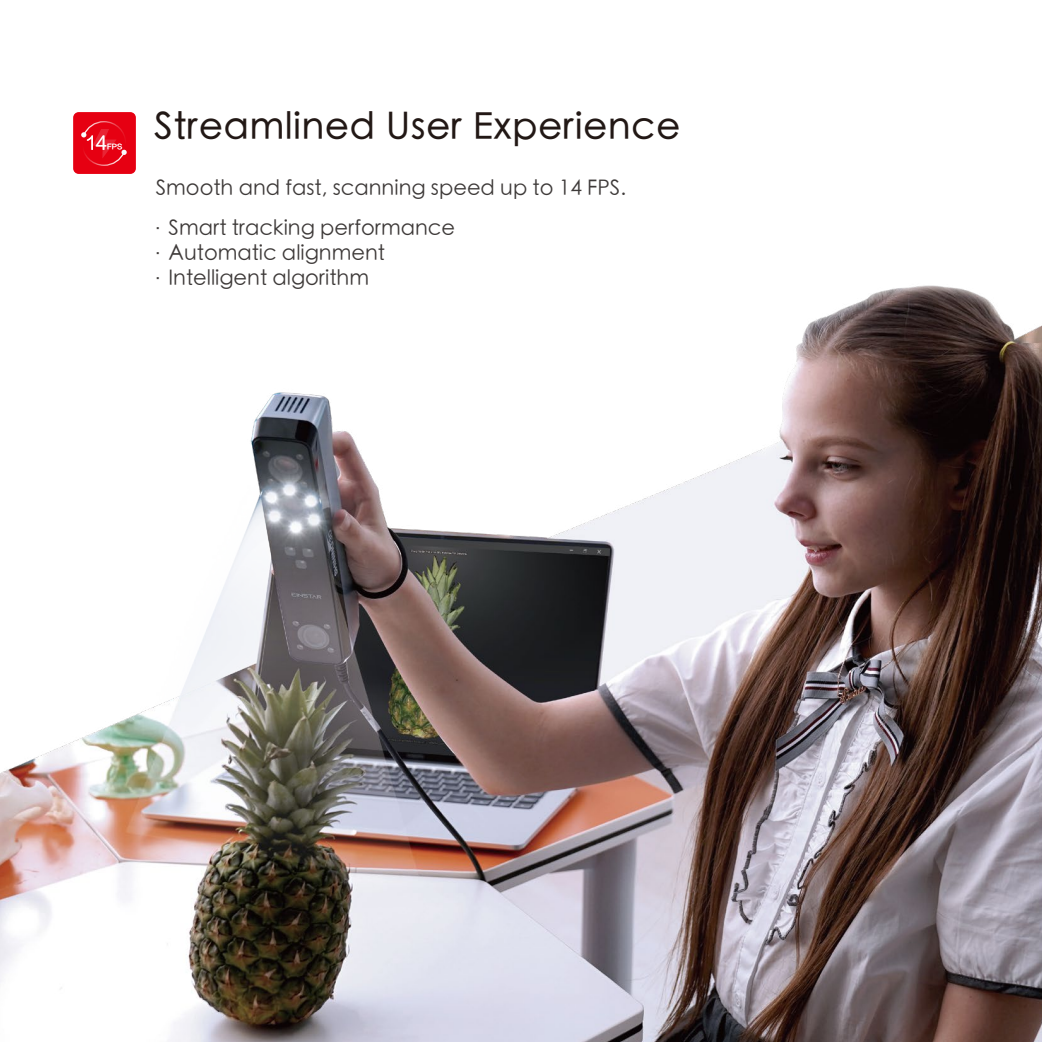
<style>
.page{position:relative;width:1042px;height:1042px;background:#fff}
.page>*{position:absolute;margin:0;border:0;box-sizing:border-box;transform-origin:0 0}
.t1{font:500 36.75px "ST Heiti SC";letter-spacing:.025em;color:#221815}
.t2{font:300 21px/39.4px "ST Heiti SC";color:#3e3a39}
.t3{font:17.85px "FZLTHJW GB1 0";color:#fff}
.t4{font:7px "FZLTHJW GB1 0";color:#fff}
</style>
<div class="page">
<img style="left:0;top:112px;width:1042px;height:930px">
<p class="t3" style="left:87px;top:133px;width:22px">14</p>
<p class="t4" style="left:107px;top:142px;width:17px">FPS</p>
<h1 class="t1" style="left:154px;top:108px;width:527px">Streamlined User Experience</h1>
<p class="t2" style="left:148px;top:166px;width:480px;text-indent:8px">Smooth and fast, scanning speed up to 14 FPS. ·Smart tracking performance</p>
<p class="t2" style="left:148px;top:238px;width:239px;line-height:25.2px">·Automatic alignment ·Intelligent algorithm</p>
</div>
